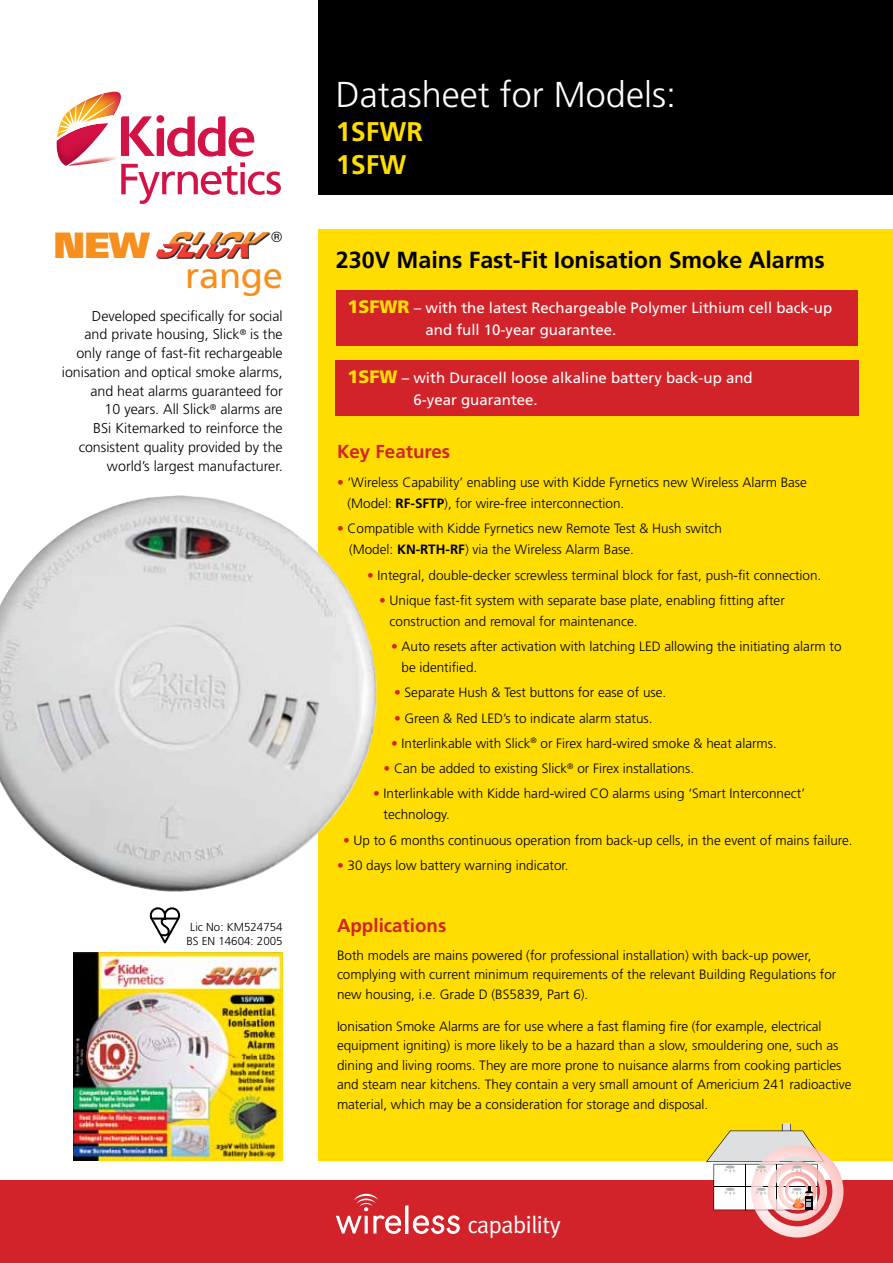
<style>
.page{position:relative;width:893px;height:1263px;background:#fff}
.page>*{position:absolute;margin:0;border:0;box-sizing:border-box;transform-origin:0 0}
.t1{font:36.45px "Frutiger";letter-spacing:-.01em;color:#f78f1e}
.t2{font:900 36.45px "Frutiger";color:#f78f1e}
.t3{font:300 36px "Frutiger";color:#fff}
.t4{font:700 27px/32.4px "Frutiger";color:#fd0}
.t5{font:24px "Meta";letter-spacing:-.02em;color:#fff}
.t6{font:700 23.25px "Frutiger";color:#000}
.t7{font:700 18.75px "Frutiger";color:#d2232a}
.t8{font:17.55px "Frutiger";color:#fff}
.t9{font:15px/21.8px "Frutiger";color:#fff}
.t10{font:300 14.25px/18.8px "Frutiger";color:#000;text-align:right}
.t11{font:300 13.5px/19.5px "Frutiger";color:#000}
.t12{font:300 11.55px/13.8px "Frutiger";color:#000;text-align:center}
.s1{font-weight:900;font-size:18px;color:#fd0}
.s2{color:#d2232a}
.s3{font-weight:700}
</style>
<div class="page">
<div style="left:319px;top:0;width:574px;height:219px;background:#000"></div>
<div style="left:319px;top:206px;width:574px;height:955px;background:#fd0"></div>
<img style="left:74px;top:952px;width:209px;height:209px">
<div style="left:0;top:196px;width:893px;height:33px;background:#fff"></div>
<img style="left:0;top:495px;width:377px;height:397px">
<div style="left:336px;top:291px;width:522px;height:55px;background:#d2232a"></div>
<div style="left:336px;top:361px;width:523px;height:55px;background:#d2232a"></div>
<svg style="left:149px;top:907px;width:31px;height:37px"></svg>
<div style="left:0;top:1180px;width:893px;height:83px;background:#d2232a"></div>
<svg style="left:57px;top:92px;width:224px;height:112px"></svg>
<img style="left:156px;top:232px;width:89px;height:27px">
<div style="left:405px;top:1205px;width:3px;height:28px;border:1px solid #fff"></div>
<svg style="left:412px;top:1215px;width:48px;height:19px"></svg>
<svg style="left:336px;top:1194px;width:66px;height:40px"></svg>
<svg style="left:706px;top:1124px;width:137px;height:113px"></svg>
<h1 class="t2" style="left:54px;top:223px;width:97px">NEW</h1>
<p class="t8" style="left:272px;top:228px;width:19px">®<sup>®</sup></p>
<h1 class="t1" style="left:185px;top:254px;width:99px">range</h1>
<p class="t10" style="left:62px;top:306px;width:222px">Developed specifically for social<br>and private housing, Slick<sup>®</sup> is the only range of fast-fit rechargeable ionisation and optical smoke alarms, and heat alarms guaranteed for<br>10 years. All Slick<sup>®</sup> alarms are<br>BSi Kitemarked to reinforce the consistent quality provided by the world’s largest manufacturer.</p>
<p class="t12" style="left:186px;top:920px;width:98px">Lic No: KM524754<br>BS EN 14604: 2005</p>
<h2 class="t3" style="left:336px;top:74px;width:342px">Datasheet for Models:</h2>
<h3 class="t4" style="left:336px;top:115px;width:89px">1SFWR<br>1SFW</h3>
<h3 class="t6" style="left:336px;top:246px;width:490px">230V Mains Fast-Fit Ionisation Smoke Alarms</h3>
<p class="t9" style="left:425px;top:297px;width:408px;text-indent:-78px"><span class="s1">1SFWR</span> – with the latest Rechargeable Polymer Lithium cell back-up and full 10-year guarantee.</p>
<p class="t9" style="left:413px;top:367px;width:341px;text-indent:-66px"><span class="s1">1SFW</span> – with Duracell loose alkaline battery back-up and<br>6-year guarantee.</p>
<h3 class="t7" style="left:337px;top:440px;width:115px">Key Features</h3>
<p class="t11" style="left:347px;top:472px;width:461px;line-height:21px;text-indent:-11px"><span class="s2">•</span> ‘Wireless Capability’ enabling use with Kidde Fyrnetics new Wireless Alarm Base (Model: <span class="s3">RF-SFTP</span>), for wire-free interconnection.</p>
<p class="t11" style="left:349px;top:518px;width:375px;line-height:21px;text-indent:-12px"><span class="s2">•</span> Compatible with Kidde Fyrnetics new Remote Test &amp; Hush switch (Model: <span class="s3">KN-RTH-RF</span>) via the Wireless Alarm Base.</p>
<p class="t11" style="left:367px;top:565px;width:456px"><span class="s2">•</span> Integral, double-decker screwless terminal block for fast, push-fit connection.</p>
<p class="t11" style="left:389px;top:590px;width:397px;line-height:21px;text-indent:-11px"><span class="s2">•</span> Unique fast-fit system with separate base plate, enabling fitting after construction and removal for maintenance.</p>
<p class="t11" style="left:401px;top:636px;width:442px;line-height:21px;text-indent:-11px"><span class="s2">•</span> Auto resets after activation with latching LED allowing the initiating alarm to be identified.</p>
<p class="t11" style="left:394px;top:683px;width:274px"><span class="s2">•</span> Separate Hush &amp; Test buttons for ease of use.</p>
<p class="t11" style="left:394px;top:708px;width:260px"><span class="s2">•</span> Green &amp; Red LED’s to indicate alarm status.</p>
<p class="t11" style="left:391px;top:733px;width:387px"><span class="s2">•</span> Interlinkable with Slick<sup>®</sup> or Firex hard-wired smoke &amp; heat alarms.</p>
<p class="t11" style="left:383px;top:759px;width:312px"><span class="s2">•</span> Can be added to existing Slick<sup>®</sup> or Firex installations.</p>
<p class="t11" style="left:383px;top:783px;width:423px;line-height:21px;text-indent:-11px"><span class="s2">•</span> Interlinkable with Kidde hard-wired CO alarms using ‘Smart Interconnect’ technology.</p>
<p class="t11" style="left:343px;top:830px;width:511px"><span class="s2">•</span> Up to 6 months continuous operation from back-up cells, in the event of mains failure.</p>
<p class="t11" style="left:337px;top:855px;width:233px"><span class="s2">•</span> 30 days low battery warning indicator.</p>
<h3 class="t7" style="left:337px;top:914px;width:111px">Applications</h3>
<p class="t11" style="left:337px;top:945px;width:501px">Both models are mains powered (for professional installation) with back-up power, complying with current minimum requirements of the relevant Building Regulations for new housing, i.e. Grade D (BS5839, Part 6).</p>
<p class="t11" style="left:337px;top:1016px;width:516px">Ionisation Smoke Alarms are for use where a fast flaming fire (for example, electrical equipment igniting) is more likely to be a hazard than a slow, smouldering one, such as dining and living rooms. They are more prone to nuisance alarms from cooking particles and steam near kitchens. They contain a very small amount of Americium 241 radioactive material, which may be a consideration for storage and disposal.</p>
<h3 class="t5" style="left:467px;top:1211px;width:95px">capability</h3>
</div>
